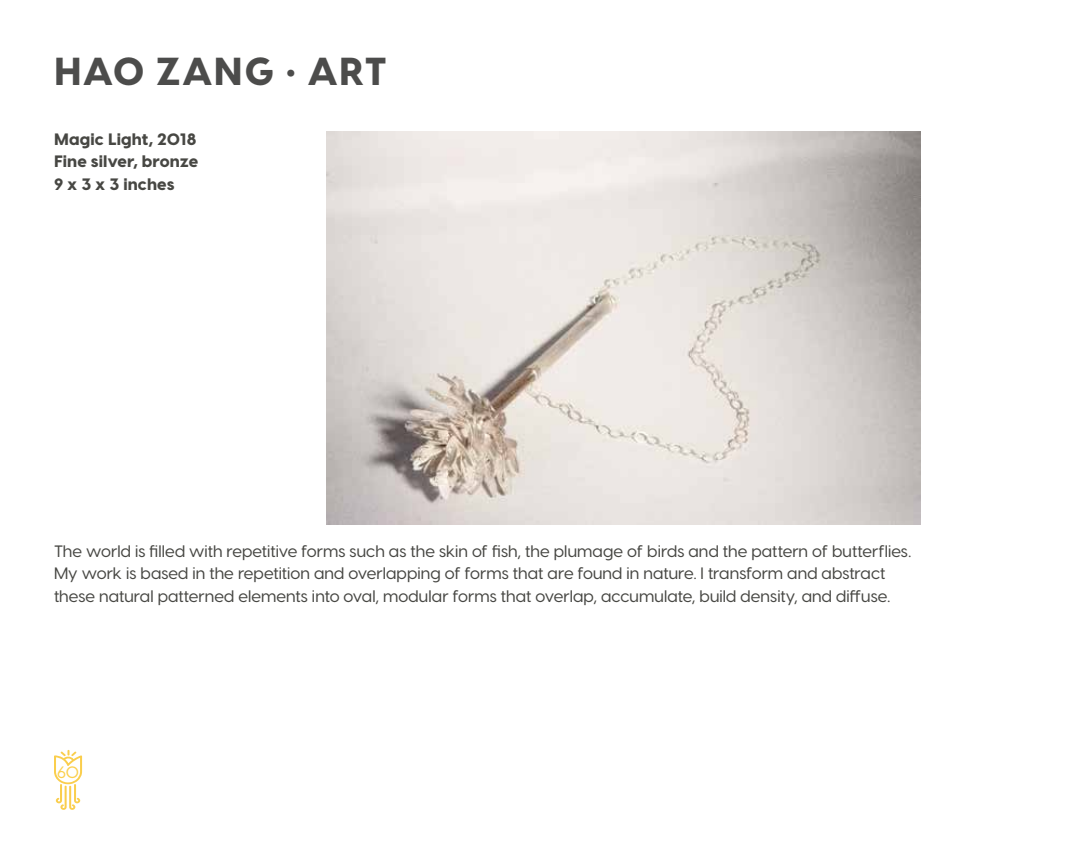
<style>
.page{position:relative;width:1080px;height:864px;background:#fff}
.page>*{position:absolute;margin:0;border:0;box-sizing:border-box;transform-origin:0 0}
.t1{font:800 39px "Visby CF";letter-spacing:.03em;color:#4c4c4b}
.t2{font:500 16.5px/22.5px "Visby CF";letter-spacing:.005em;color:#474743}
.t3{font:800 16.5px/22.5px "Visby CF";letter-spacing:.005em;color:#474743;text-align:justify}
.t4{font:500 16.5px "Visby CF";color:#fbcf4c}
</style>
<div class="page">
<svg style="left:54px;top:750px;width:28px;height:60px"></svg>
<img style="left:326px;top:132px;width:594px;height:393px">
<h1 class="t1" style="left:54px;top:46px;width:335px">HAO ZANG • ART</h1>
<p class="t3" style="left:54px;top:128px;width:146px">Magic Light, 2018<br>Fine silver, bronze 9 x 3 x 3 inches</p>
<p class="t2" style="left:54px;top:539px;width:859px">The world is filled with repetitive forms such as the skin of fish, the plumage of birds and the pattern of butterflies.<br>My work is based in the repetition and overlapping of forms that are found in nature. I transform and abstract these natural patterned elements into oval, modular forms that overlap, accumulate, build density, and diffuse.</p>
<p class="t4" style="left:57px;top:762px;width:23px">60</p>
</div>
